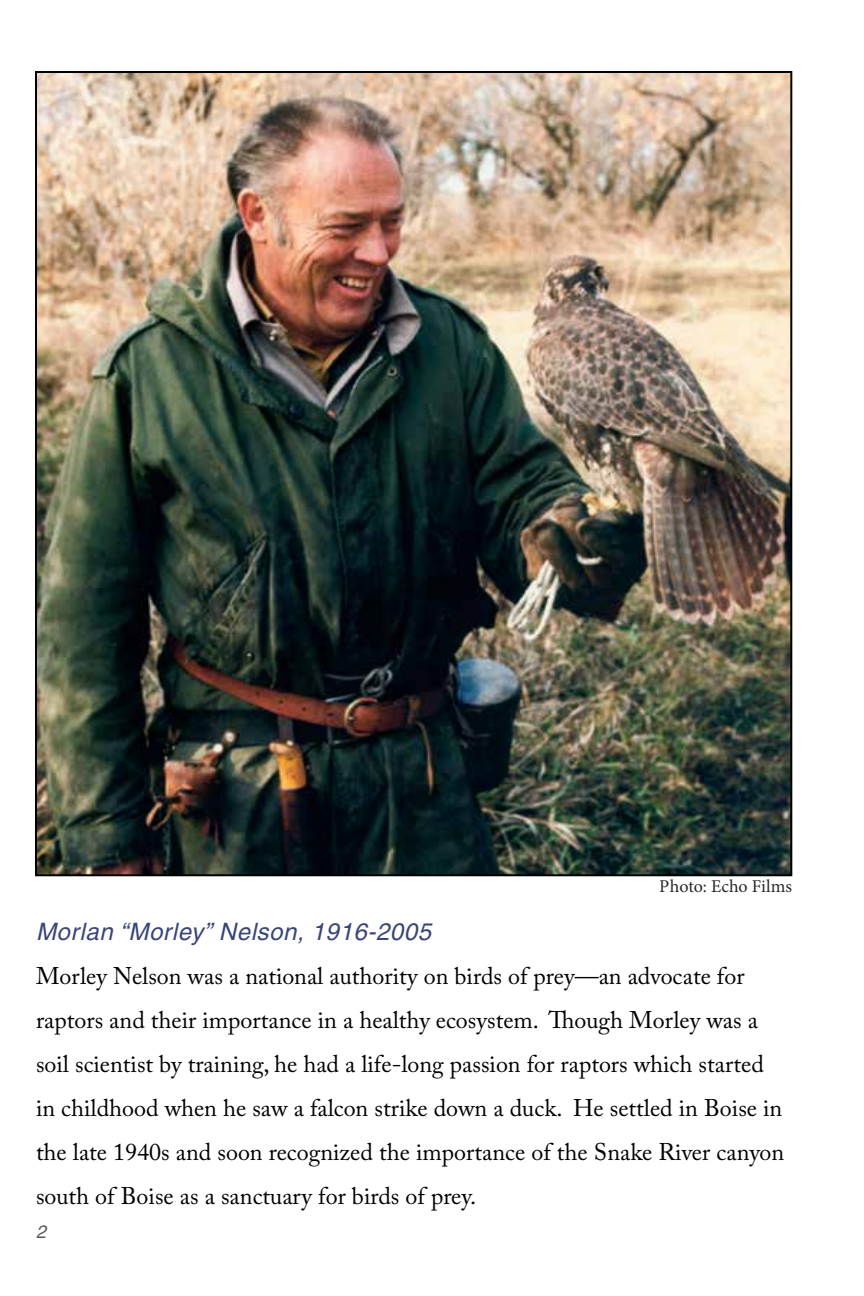
<style>
.page{position:relative;width:864px;height:1296px;background:#fff}
.page>*{position:absolute;margin:0;border:0;box-sizing:border-box;transform-origin:0 0}
.t1{font:24px/44px "Adobe Caslon Pro";color:#000}
.t2{font:italic 24px "Helvetica";letter-spacing:.025em;color:#3a4578}
.t3{font:18px "Minion Pro";letter-spacing:-.005em;color:#000}
.t4{font:italic 18px "Helvetica";color:#58595b}
</style>
<div class="page">
<img style="left:38px;top:74px;width:751px;height:799px">
<p class="t3" style="left:660px;top:874px;width:134px">Photo: Echo Films</p>
<p class="t2" style="left:36px;top:918px;width:397px">Morlan “Morley” Nelson, 1916-2005</p>
<p class="t1" style="left:36px;top:954px;width:750px">Morley Nelson was a national authority on birds of prey—an advocate for raptors and their importance in a healthy ecosystem. Though Morley was a soil scientist by training, he had a life-long passion for raptors which started in childhood when he saw a falcon strike down a duck. He settled in Boise in the late 1940s and soon recognized the importance of the Snake River canyon south of Boise as a sanctuary for birds of prey.</p>
<p class="t4" style="left:36px;top:1221px;width:12px">2</p>
</div>
